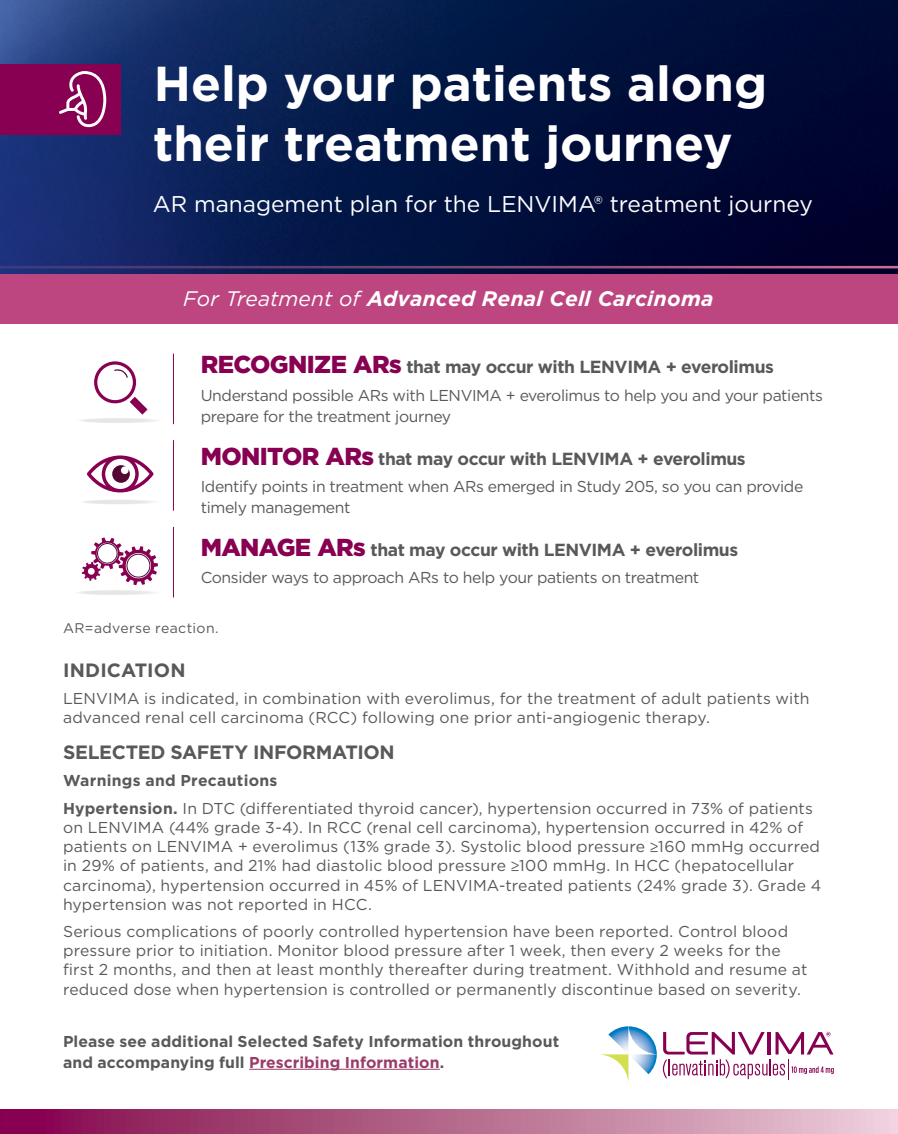
<style>
.page{position:relative;width:898px;height:1134px;background:#fff}
.page>*{position:absolute;margin:0;border:0;box-sizing:border-box;transform-origin:0 0}
.t1{font:700 49px/60.2px "Gotham";color:#fff}
.t2{font:22.75px "Gotham";color:#fff}
.t3{font:italic 700 21px "Gotham";letter-spacing:.015em;color:#fff}
.t4{font:700 19.25px "Gotham";letter-spacing:-.015em;color:#58595b}
.t5{font:700 19.25px "Gotham";letter-spacing:.005em;color:#58595b}
.t6{font:700 17.5px "Gotham";letter-spacing:-.025em;color:#58595b}
.t7{font:15.75px/19.2px "Gotham";letter-spacing:.005em;color:#58595b}
.t8{font:15.75px/21px "Gotham";letter-spacing:-.025em;color:#58595b}
.t9{font:700 15.75px/21px "Gotham";letter-spacing:.005em;color:#58595b}
.t10{font:14px "Gotham";letter-spacing:.03em;color:#58595b}
.s1{font-weight:400}
.s2{font-weight:900;font-size:24.5px;color:#870051}
.s3{font-weight:700}
.s4{font-family:"Helvetica Neue LT Std";font-weight:500}
.s5{color:#9a3c6a}
</style>
<div class="page">
<img style="left:0;top:0;width:898px;height:274px">
<div style="left:0;top:274px;width:898px;height:50px;background:#bd4681"></div>
<div style="left:0;top:64px;width:120px;height:71px;background:#870051"></div>
<hr style="left:0;top:266px;width:898px;height:2px;background:#c76c95">
<svg style="left:59px;top:71px;width:47px;height:56px"></svg>
<div style="left:0;top:1110px;width:898px;height:24px;background:linear-gradient(to right,#810347,#eccfd7)"></div>
<svg style="left:114px;top:369px;width:14px;height:9px"></svg>
<div style="left:94px;top:361px;width:42px;height:42px;border:3px solid #870051;border-radius:50%"></div>
<div style="left:77px;top:418px;width:86px;height:5px;background:#fafafa;border-radius:50%"></div>
<div style="left:79px;top:418px;width:79px;height:5px;background:#f3f3f4;border-radius:50%"></div>
<div style="left:82px;top:418px;width:72px;height:5px;background:#eff0f0;border-radius:50%"></div>
<div style="left:83px;top:418px;width:69px;height:5px;background:#eaeaeb;border-radius:50%"></div>
<hr style="left:84px;top:419px;width:65px;height:4px;background:#eaeaeb;border-radius:50%">
<hr style="left:85px;top:419px;width:62px;height:3px;background:#58595b;border-radius:50%">
<svg style="left:96px;top:394px;width:52px;height:27px"></svg>
<svg style="left:87px;top:455px;width:67px;height:37px"></svg>
<div style="left:80px;top:499px;width:80px;height:6px;background:#f9f9f9;border-radius:50%"></div>
<hr style="left:81px;top:500px;width:77px;height:4px;background:#f5f5f5;border-radius:50%">
<hr style="left:83px;top:500px;width:71px;height:4px;background:#efefef;border-radius:50%">
<hr style="left:85px;top:500px;width:64px;height:4px;background:#eaeaeb;border-radius:50%">
<hr style="left:88px;top:500px;width:55px;height:4px;background:#e7e7e7;border-radius:50%">
<hr style="left:90px;top:501px;width:49px;height:2px;background:#58595b;border-radius:50%">
<svg style="left:100px;top:502px;width:20px;height:1px"></svg>
<svg style="left:82px;top:537px;width:76px;height:48px"></svg>
<div style="left:97px;top:543px;width:20px;height:20px;border:1px solid #520933;border-radius:50%"></div>
<div style="left:75px;top:590px;width:85px;height:5px;background:#f9f9f9;border-radius:50%"></div>
<div style="left:78px;top:590px;width:76px;height:5px;background:#f1f1f1;border-radius:50%"></div>
<div style="left:80px;top:590px;width:69px;height:5px;background:#ebebeb;border-radius:50%"></div>
<hr style="left:81px;top:591px;width:66px;height:4px;background:#eaeaea;border-radius:50%">
<hr style="left:82px;top:591px;width:63px;height:3px;background:#58595b;border-radius:50%">
<svg style="left:94px;top:592px;width:28px;height:1px"></svg>
<hr style="left:173px;top:354px;width:1px;height:70px;background:#870051">
<hr style="left:173px;top:440px;width:1px;height:71px;background:#870051">
<hr style="left:173px;top:527px;width:1px;height:70px;background:#870051">
<svg style="left:599px;top:1026px;width:58px;height:57px"></svg>
<svg style="left:663px;top:1032px;width:171px;height:47px"></svg>
<hr style="left:249px;top:1069px;width:191px;height:1px;background:#9a3c6a">
<h1 class="t1" style="left:153px;top:53px;width:615px">Help your patients along their treatment journey</h1>
<h2 class="t2" style="left:153px;top:189px;width:661px">AR management plan for the LENVIMA® treatment journey</h2>
<h3 class="t3" style="left:183px;top:285px;width:532px"><span class="s1">For Treatment of</span> Advanced Renal Cell Carcinoma</h3>
<p class="t6" style="left:201px;top:356px;width:575px"><span class="s2">RECOGNIZE ARs</span> that may occur with LENVIMA + everolimus</p>
<p class="t8" style="left:201px;top:384px;width:624px">Understand possible ARs with LENVIMA + everolimus to help you and your patients prepare for the treatment journey</p>
<p class="t6" style="left:201px;top:447px;width:546px"><span class="s2">MONITOR ARs</span> that may occur with LENVIMA + everolimus</p>
<p class="t8" style="left:201px;top:476px;width:604px">Identify points in treatment when ARs emerged in Study 205, so you can provide timely management</p>
<p class="t6" style="left:201px;top:538px;width:539px"><span class="s2">MANAGE ARs</span> that may occur with LENVIMA + everolimus</p>
<p class="t8" style="left:201px;top:567px;width:500px">Consider ways to approach ARs to help your patients on treatment</p>
<p class="t10" style="left:63px;top:619px;width:157px">AR=adverse reaction.</p>
<p class="t5" style="left:63px;top:657px;width:124px">INDICATION</p>
<p class="t7" style="left:63px;top:688px;width:748px">LENVIMA is indicated, in combination with everolimus, for the treatment of adult patients with advanced renal cell carcinoma (RCC) following one prior anti-angiogenic therapy.</p>
<p class="t4" style="left:63px;top:740px;width:333px">SELECTED SAFETY INFORMATION</p>
<p class="t7" style="left:63px;top:767px;width:751px;line-height:27.1px"><span class="s3">Warnings and Precautions<br>Hypertension.</span> In DTC (differentiated thyroid cancer), hypertension occurred in 73% of patients</p>
<p class="t7" style="left:63px;top:817px;width:760px">on LENVIMA (44% grade 3-4). In RCC (renal cell carcinoma), hypertension occurred in 42% of patients on LENVIMA + everolimus (13% grade 3). Systolic blood pressure <span class="s4">≥</span>160 mmHg occurred in 29% of patients, and 21% had diastolic blood pressure <span class="s4">≥</span>100 mmHg. In HCC (hepatocellular carcinoma), hypertension occurred in 45% of LENVIMA-treated patients (24% grade 3). Grade 4 hypertension was not reported in HCC.</p>
<p class="t7" style="left:63px;top:921px;width:746px">Serious complications of poorly controlled hypertension have been reported. Control blood pressure prior to initiation. Monitor blood pressure after 1 week, then every 2 weeks for the first 2 months, and then at least monthly thereafter during treatment. Withhold and resume at reduced dose when hypertension is controlled or permanently discontinue based on severity.</p>
<p class="t9" style="left:63px;top:1031px;width:498px">Please see additional Selected Safety Information throughout and accompanying full <span class="s5">Prescribing Information</span>.</p>
</div>
